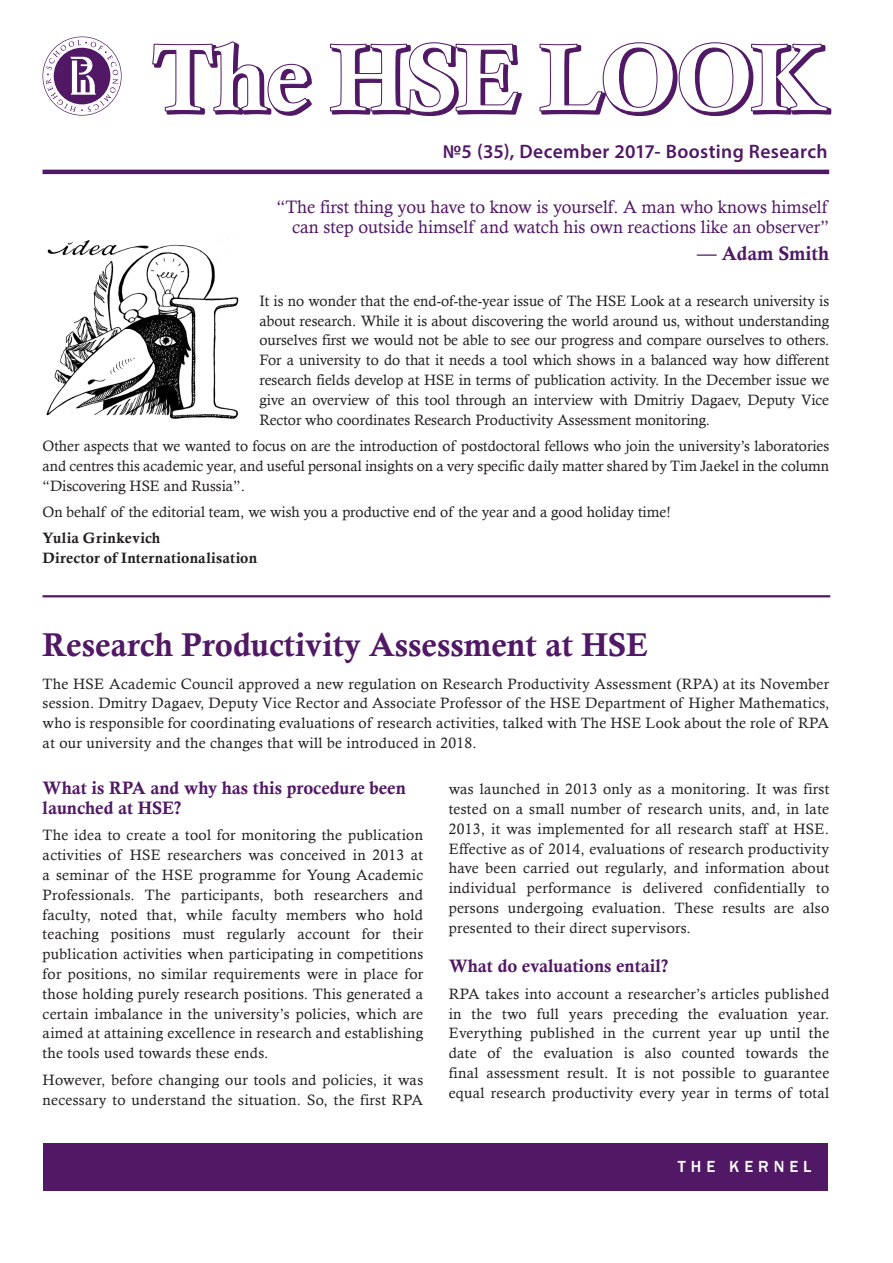
<style>
.page{position:relative;width:893px;height:1263px;background:#fff}
.page>*{position:absolute;margin:0;border:0;box-sizing:border-box;transform-origin:0 0}
.текст{font:33px "Calis MT Bol";color:#511865}
.t1{font:600 19.5px "Myriad Pro";letter-spacing:.02em;color:#511865}
.текст-2{font:19.5px "Calis MT Bol";color:#511865}
.текст-3{font:18px/19.8px "Calisto";color:#511865;text-align:right}
.подзаголовок{font:18px/19.8px "Calis MT Bol";color:#511865}
.t2{font:500 16.5px "Franklin Gothic";letter-spacing:.3em;color:#fff}
.текст-4{font:15px/19.8px "Calisto";letter-spacing:.02em;color:#231f20;text-align:justify}
.вступление{font:15px/19.8px "Calisto";color:#231f20;text-align:justify}
.вступление-2{font:15px/19.8px "Calis MT Bol";letter-spacing:.015em;color:#231f20}
</style>
<div class="page">
<div style="left:43px;top:1143px;width:785px;height:48px;background:#511865"></div>
<hr style="left:43px;top:595px;width:787px;height:2px;background:#511865">
<svg style="left:152px;top:107px;width:680px;height:68px"></svg>
<svg style="left:152px;top:41px;width:676px;height:115px"></svg>
<svg style="left:42px;top:36px;width:80px;height:80px"></svg>
<svg style="left:43px;top:37px;width:78px;height:78px"></svg>
<svg style="left:46px;top:40px;width:72px;height:72px"></svg>
<hr style="left:43px;top:170px;width:786px;height:4px;background:#511865">
<img style="left:46px;top:237px;width:193px;height:182px">
<p class="t1" style="left:443px;top:139px;width:386px">№5 (35), December 2017- Boosting Research</p>
<p class="текст-3" style="left:276px;top:197px;width:554px">“The first thing you have to know is yourself. A man who knows himself can step outside himself and watch his own reactions like an observer”</p>
<p class="текст-2" style="left:697px;top:242px;width:134px">— Adam Smith</p>
<p class="вступление" style="left:259px;top:291px;width:571px">It is no wonder that the end-of-the-year issue of The HSE Look at a research university is about research. While it is about discovering the world around us, without understanding ourselves first we would not be able to see our progress and compare ourselves to others.<br>For a university to do that it needs a tool which shows in a balanced way how different research fields develop at HSE in terms of publication activity. In the December issue we give an overview of this tool through an interview with Dmitriy Dagaev, Deputy Vice Rector who coordinates Research Productivity Assessment monitoring.</p>
<p class="вступление" style="left:43px;top:436px;width:788px">Other aspects that we wanted to focus on are the introduction of postdoctoral fellows who join the university’s laboratories and centres this academic year, and useful personal insights on a very specific daily matter shared by Tim Jaekel in the column “Discovering HSE and Russia”.</p>
<p class="вступление" style="left:43px;top:502px;width:629px">On behalf of the editorial team, we wish you a productive end of the year and a good holiday time!</p>
<p class="вступление-2" style="left:43px;top:528px;width:216px">Yulia Grinkevich<br>Director of Internationalisation</p>
<p class="текст" style="left:43px;top:625px;width:607px">Research Productivity Assessment at HSE</p>
<p class="текст-4" style="left:43px;top:673px;width:788px">The HSE Academic Council approved a new regulation on Research Productivity Assessment (RPA) at its November session. Dmitry Dagaev, Deputy Vice Rector and Associate Professor of the HSE Department of Higher Mathematics, who is responsible for coordinating evaluations of research activities, talked with The HSE Look about the role of RPA at our university and the changes that will be introduced in 2018.</p>
<p class="подзаголовок" style="left:43px;top:778px;width:365px">What is RPA and why has this procedure been launched at HSE?</p>
<p class="текст-4" style="left:43px;top:825px;width:382px">The idea to create a tool for monitoring the publication activities of HSE researchers was conceived in 2013 at a seminar of the HSE programme for Young Academic Professionals. The participants, both researchers and faculty, noted that, while faculty members who hold teaching positions must regularly account for their publication activities when participating in competitions for positions, no similar requirements were in place for those holding purely research positions. This generated a certain imbalance in the university’s policies, which are aimed at attaining excellence in research and establishing the tools used towards these ends.</p>
<p class="текст-4" style="left:43px;top:1069px;width:382px">However, before changing our tools and policies, it was necessary to understand the situation. So, the first RPA</p>
<p class="текст-4" style="left:449px;top:779px;width:382px">was launched in 2013 only as a monitoring. It was first tested on a small number of research units, and, in late 2013, it was implemented for all research staff at HSE.<br>Effective as of 2014, evaluations of research productivity have been carried out regularly, and information about individual performance is delivered confidentially to persons undergoing evaluation. These results are also presented to their direct supervisors.</p>
<p class="подзаголовок" style="left:449px;top:956px;width:221px">What do evaluations entail?</p>
<p class="текст-4" style="left:449px;top:984px;width:382px">RPA takes into account a researcher’s articles published in the two full years preceding the evaluation year.<br>Everything published in the current year up until the date of the evaluation is also counted towards the final assessment result. It is not possible to guarantee equal research productivity every year in terms of total</p>
<p class="t2" style="left:678px;top:1157px;width:135px">THE KERNEL</p>
</div>
